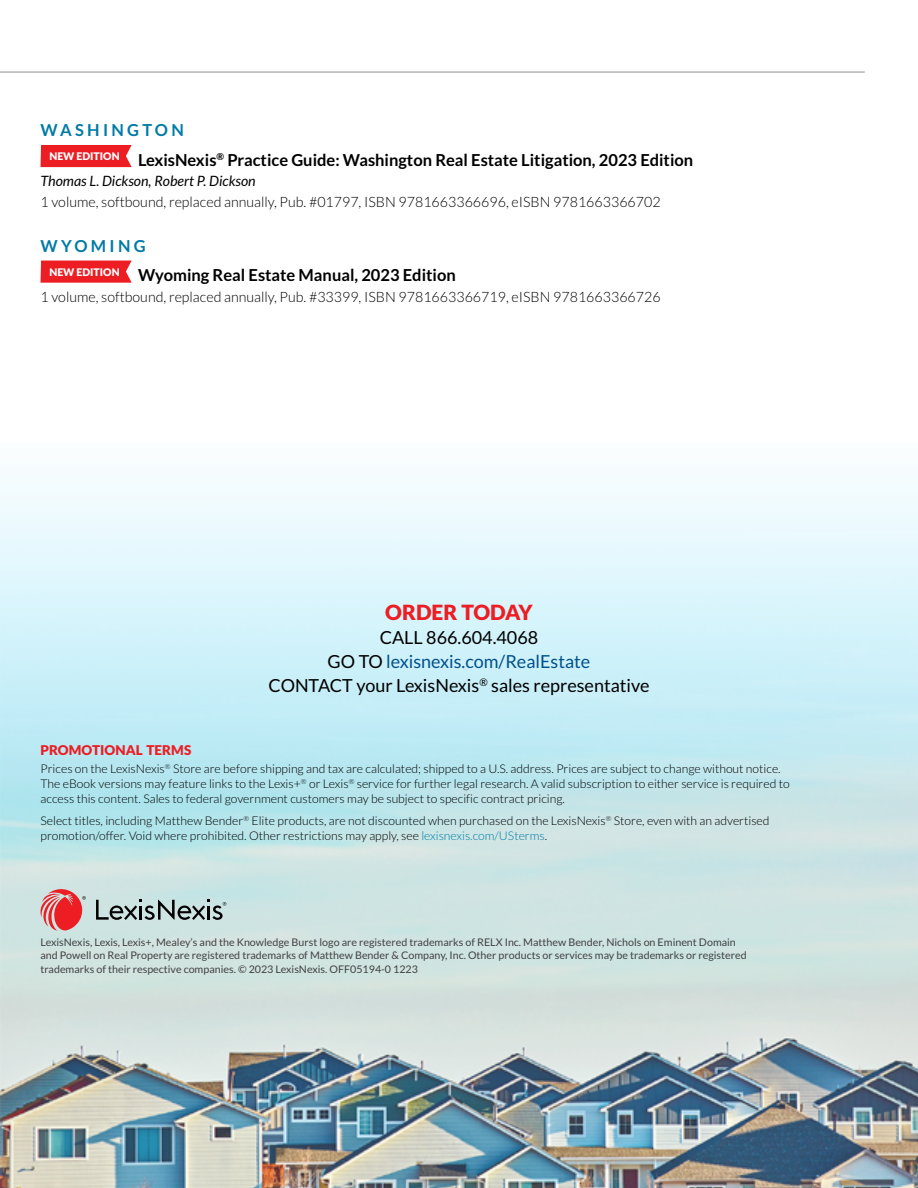
<style>
.page{position:relative;width:918px;height:1188px;background:#fff}
.page>*{position:absolute;margin:0;border:0;box-sizing:border-box;transform-origin:0 0}
.t1{font:900 21px "Lato";color:#ed1d24}
.t2{font:18px/24px "Lato";color:#000;text-align:center}
.t3{font:700 16.5px/29.4px "Lato";color:#000}
.t4{font:300 14.25px "Lato";color:#000}
.t5{font:italic 14.25px "Lato";color:#000}
.t6{font:900 13.5px "Lato";letter-spacing:.005em;color:#ed1d24}
.t7{font:300 12px/15px "Lato";color:#000}
.t8{font:10.5px/13.5px "Lato";color:#414042}
.s1{color:#007ba6}
.s2{color:#00508d}
</style>
<div class="page">
<img style="left:0;top:989px;width:918px;height:199px">
<svg style="left:0;top:479px;width:918px;height:510px;background:#d0ecf0"></svg>
<div style="left:40px;top:145px;width:92px;height:22px;background:#ed1d24"></div>
<svg style="left:40px;top:261px;width:92px;height:22px;background:#ee2a30"></svg>
<svg style="left:96px;top:900px;width:130px;height:20px;background:#8e9f9e"></svg>
<svg style="left:38px;top:888px;width:48px;height:44px;background:#dc8183"></svg>
<hr style="left:0;top:71px;width:865px;height:2px;background:#b2b5b6">
<h3 class="t3" style="left:49px;top:115px;width:645px;text-indent:-9px"><span class="s1">WASHINGTON<br></span><sup>NEW</sup> <sup>EDITION</sup> LexisNexis<sup>®</sup> Practice Guide: Washington Real Estate Litigation, 2023 Edition</h3>
<p class="t5" style="left:40px;top:173px;width:217px">Thomas L. Dickson, Robert P. Dickson</p>
<p class="t4" style="left:40px;top:194px;width:622px">1 volume, softbound, replaced annually, Pub. #01797, ISBN 9781663366696, eISBN 9781663366702</p>
<h3 class="t3" style="left:49px;top:231px;width:408px;text-indent:-9px"><span class="s1">WYOMING<br></span><sup>NEW</sup> <sup>EDITION</sup> Wyoming Real Estate Manual, 2023 Edition</h3>
<p class="t4" style="left:40px;top:289px;width:622px">1 volume, softbound, replaced annually, Pub. #33399, ISBN 9781663366719, eISBN 9781663366726</p>
<h1 class="t1" style="left:385px;top:600px;width:149px">ORDER TODAY</h1>
<h2 class="t2" style="left:268px;top:625px;width:383px">CALL 866.604.4068<br>GO TO <span class="s2">lexisnexis.com/RealEstate<br></span>CONTACT your LexisNexis<sup>®</sup> sales representative</h2>
<p class="t6" style="left:40px;top:742px;width:152px">PROMOTIONAL TERMS</p>
<p class="t7" style="left:40px;top:762px;width:751px">Prices on the LexisNexis<sup>®</sup> Store are before shipping and tax are calculated; shipped to a U.S. address. Prices are subject to change without notice.<br>The eBook versions may feature links to the Lexis+<sup>®</sup> or Lexis<sup>®</sup> service for further legal research. A valid subscription to either service is required to access this content. Sales to federal government customers may be subject to specific contract pricing.</p>
<p class="t7" style="left:41px;top:813px;width:731px">Select titles, including Matthew Bender<sup>®</sup> Elite products, are not discounted when purchased on the LexisNexis<sup>®</sup> Store, even with an advertised promotion/offer. Void where prohibited. Other restrictions may apply, see <span class="s1">lexisnexis.com/USterms</span>.</p>
<p class="t8" style="left:40px;top:935px;width:708px">LexisNexis, Lexis, Lexis+, Mealey’s and the Knowledge Burst logo are registered trademarks of RELX Inc. Matthew Bender, Nichols on Eminent Domain and Powell on Real Property are registered trademarks of Matthew Bender &amp; Company, Inc. Other products or services may be trademarks or registered trademarks of their respective companies. © 2023 LexisNexis. OFF05194-0 1223</p>
</div>
